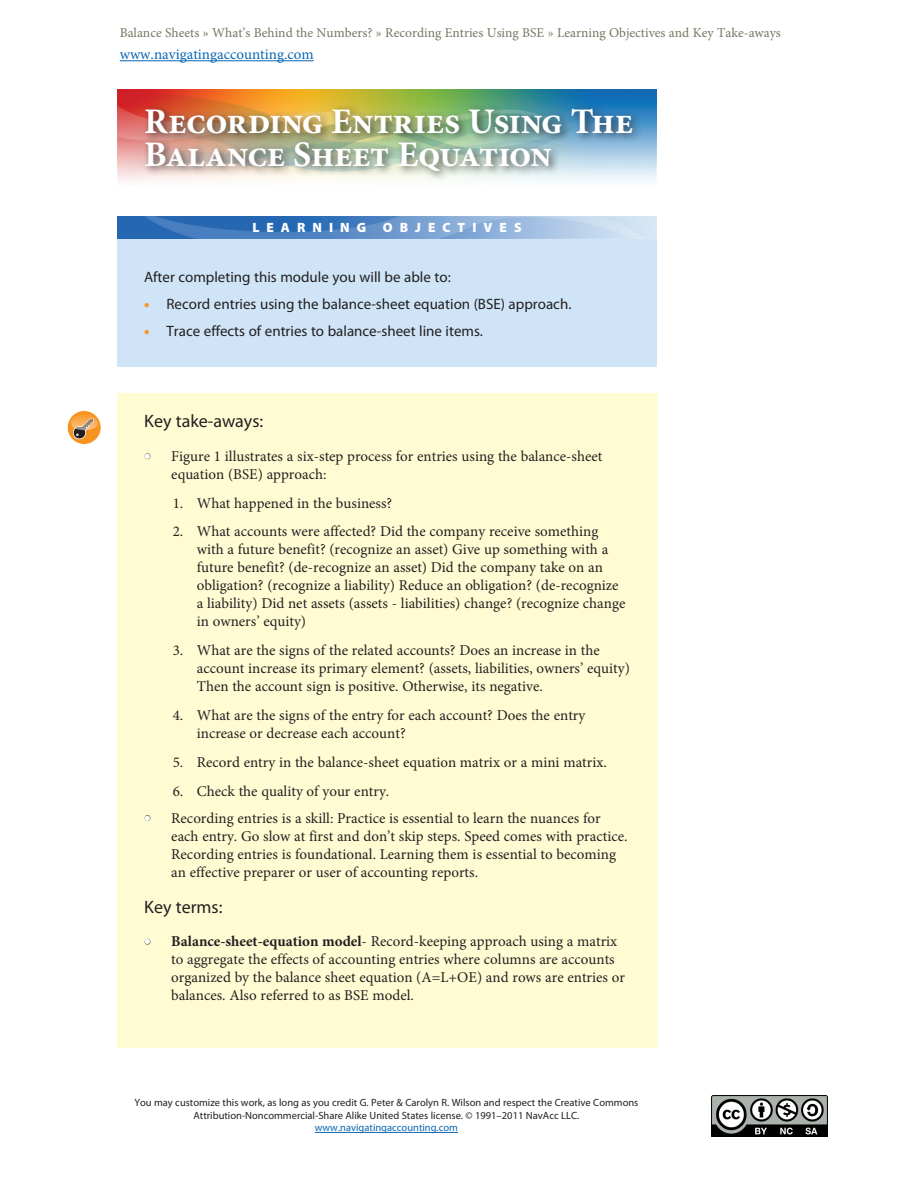
<style>
.page{position:relative;width:918px;height:1188px;background:#fff}
.page>*{position:absolute;margin:0;border:0;box-sizing:border-box;transform-origin:0 0}
.t1{font:700 36px/33px "Minion Pro";letter-spacing:-.015em;color:#fff}
.eocktx-EoCKeyTakeawa{font:18px "Myriad Pro";color:#231f20}
.ll2-ListLevel2{font:15px/18px "Minion Pro";color:#231f20}
.bl-BulletList_white{font:15px/18px "Minion Pro";color:#231f20}
.li-objectives{font:15px "Myriad Pro";color:#231f20}
.lotxi-LearningObject{font:15px "Myriad Pro";color:#231f20}
.sbl1-Sublist{font:15px "Minion Pro";color:#0b67b2}
.sbl1-Sublist-2{font:13.5px "Minion Pro";color:#787661}
.loh-LearningObjectiv{font:900 13.5px "Myriad Pro";letter-spacing:.52em;color:#fff}
.rnf-RunningFoot{font:10.5px "Myriad Pro";color:#231f20}
.rnf-RunningFoot-2{font:10.5px "Myriad Pro";color:#0b67b2}
.s1{font-weight:900;color:#f89520}
.s2{font-family:"Myriad Pro";font-weight:900;font-size:18px;color:#fff}
.s3{font-weight:700}
</style>
<div class="page">
<img style="left:117px;top:89px;width:540px;height:93px">
<div style="left:117px;top:217px;width:540px;height:150px;background:#cfe5f7"></div>
<img style="left:117px;top:216px;width:540px;height:22px">
<div style="left:141px;top:104px;width:502px;height:77px;background:#231f20;opacity:.75"></div>
<img style="left:712px;top:1096px;width:115px;height:40px">
<hr style="left:315px;top:1132px;width:143px;height:1px;background:#0b67b2">
<hr style="left:120px;top:60px;width:194px;height:1px;background:#0b67b2">
<div style="left:117px;top:393px;width:540px;height:655px;background:#fffcd4"></div>
<svg style="left:67px;top:410px;width:34px;height:35px"></svg>
<svg style="left:145px;top:453px;width:5px;height:6px"></svg>
<svg style="left:145px;top:815px;width:5px;height:6px"></svg>
<svg style="left:145px;top:939px;width:5px;height:6px"></svg>
<p class="sbl1-Sublist-2" style="left:120px;top:23px;width:663px">Balance Sheets » What’s Behind the Numbers? » Recording Entries Using BSE » Learning Objectives and Key Take-aways</p>
<p class="sbl1-Sublist" style="left:120px;top:44px;width:196px">www.navigatingaccounting.com</p>
<p class="t1" style="left:144px;top:104px;width:491px">Recording Entries Using The<br>Balance Sheet Equation</p>
<p class="loh-LearningObjectiv" style="left:252px;top:219px;width:271px">LEARNING OBJECTIVES</p>
<p class="lotxi-LearningObject" style="left:144px;top:268px;width:308px">After completing this module you will be able to:</p>
<p class="li-objectives" style="left:144px;top:295px;width:429px"><span class="s1">•</span> Record entries using the balance-sheet equation (BSE) approach.</p>
<p class="li-objectives" style="left:144px;top:322px;width:341px"><span class="s1">•</span> Trace effects of entries to balance-sheet line items.</p>
<p class="eocktx-EoCKeyTakeawa" style="left:144px;top:410px;width:120px">Key take-aways:</p>
<p class="bl-BulletList_white" style="left:171px;top:447px;width:433px;text-indent:-27px"><span class="s2">•</span> Figure 1 illustrates a six-step process for entries using the balance-sheet equation (BSE) approach:</p>
<p class="ll2-ListLevel2" style="left:173px;top:494px;width:221px">1. What happened in the business?</p>
<p class="ll2-ListLevel2" style="left:197px;top:523px;width:430px;text-indent:-24px">2. What accounts were affected? Did the company receive something with a future benefit? (recognize an asset) Give up something with a future benefit? (de-recognize an asset) Did the company take on an obligation? (recognize a liability) Reduce an obligation? (de-recognize a liability) Did net assets (assets - liabilities) change? (recognize change in owners’ equity)</p>
<p class="ll2-ListLevel2" style="left:197px;top:642px;width:435px;text-indent:-24px">3. What are the signs of the related accounts? Does an increase in the account increase its primary element? (assets, liabilities, owners’ equity)<br>Then the account sign is positive. Otherwise, its negative.</p>
<p class="ll2-ListLevel2" style="left:197px;top:706px;width:390px;text-indent:-24px">4. What are the signs of the entry for each account? Does the entry increase or decrease each account?</p>
<p class="ll2-ListLevel2" style="left:173px;top:753px;width:436px">5. Record entry in the balance-sheet equation matrix or a mini matrix.</p>
<p class="ll2-ListLevel2" style="left:173px;top:782px;width:218px">6. Check the quality of your entry.</p>
<p class="bl-BulletList_white" style="left:171px;top:809px;width:458px;text-indent:-27px"><span class="s2">•</span> Recording entries is a skill: Practice is essential to learn the nuances for each entry. Go slow at first and don’t skip steps. Speed comes with practice.<br>Recording entries is foundational. Learning them is essential to becoming an effective preparer or user of accounting reports.</p>
<p class="eocktx-EoCKeyTakeawa" style="left:144px;top:896px;width:80px">Key terms:</p>
<p class="bl-BulletList_white" style="left:171px;top:933px;width:455px;text-indent:-27px"><span class="s2">•</span> <span class="s3">Balance-sheet-equation model</span>- Record-keeping approach using a matrix to aggregate the effects of accounting entries where columns are accounts organized by the balance sheet equation (A=L+OE) and rows are entries or balances. Also referred to as BSE model.</p>
<p class="rnf-RunningFoot" style="left:134px;top:1096px;width:506px">You may customize this work, as long as you credit G. Peter &amp; Carolyn R. Wilson and respect the Creative Commons</p>
<p class="rnf-RunningFoot" style="left:193px;top:1109px;width:387px">Attribution-Noncommercial-Share Alike United States license. © 1991–2011 NavAcc LLC.</p>
<p class="rnf-RunningFoot-2" style="left:315px;top:1121px;width:145px">www.navigatingaccounting.com</p>
</div>
